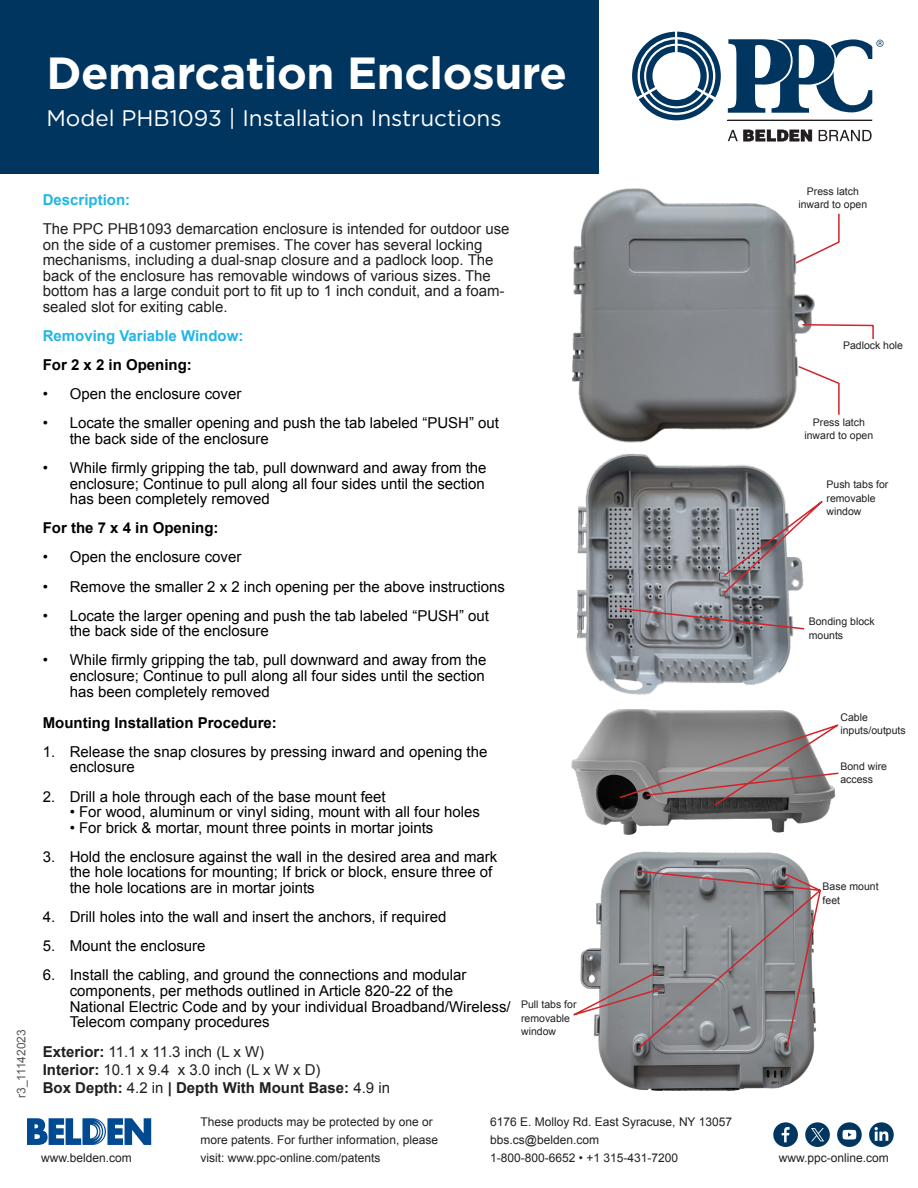
<style>
.page{position:relative;width:918px;height:1188px;background:#fff}
.page>*{position:absolute;margin:0;border:0;box-sizing:border-box;transform-origin:0 0}
.t1{font:700 45px "Gotham";letter-spacing:-.01em;color:#fff}
.t2{font:22.5px "Gotham";color:#fff}
.t3{font:15px/15.6px "Arial";color:#000}
.t4{font:15px/15.6px "Arial";color:#231f20}
.t5{font:700 15px "Arial";color:#000}
.t6{font:700 15px "Arial";color:#231f20}
.t7{font:700 15px "Arial";color:#20b7e5}
.t8{font:12px/18px "Arial";color:#231f20}
.t9{font:10.5px/13.5px "Arial";color:#231f20}
.s1{font-weight:700}
.s2{font-weight:400}
</style>
<div class="page">
<div style="left:0;top:0;width:598px;height:174px;background:#003560"></div>
<svg style="left:632px;top:32px;width:89px;height:88px"></svg>
<svg style="left:728px;top:39px;width:156px;height:74px"></svg>
<hr style="left:728px;top:120px;width:144px;height:1px;background:#231f20">
<svg style="left:728px;top:130px;width:84px;height:11px"></svg>
<svg style="left:819px;top:130px;width:53px;height:11px"></svg>
<svg style="left:27px;top:1118px;width:124px;height:27px"></svg>
<div style="left:773px;top:1122px;width:25px;height:25px;background:#003660;border-radius:50%"></div>
<svg style="left:782px;top:1127px;width:8px;height:15px"></svg>
<svg style="left:837px;top:1122px;width:25px;height:25px"></svg>
<div style="left:805px;top:1122px;width:25px;height:25px;background:#003660;border-radius:50%"></div>
<svg style="left:811px;top:1128px;width:13px;height:13px"></svg>
<svg style="left:869px;top:1122px;width:25px;height:25px"></svg>
<svg style="left:875px;top:1127px;width:13px;height:14px"></svg>
<svg style="left:843px;top:1130px;width:13px;height:10px"></svg>
<img style="left:572px;top:188px;width:243px;height:255px">
<img style="left:571px;top:710px;width:259px;height:125px">
<img style="left:599px;top:851px;width:215px;height:240px">
<svg style="left:794px;top:212px;width:46px;height:53px"></svg>
<img style="left:577px;top:453px;width:217px;height:242px">
<svg style="left:797px;top:365px;width:43px;height:51px"></svg>
<svg style="left:801px;top:323px;width:73px;height:17px"></svg>
<svg style="left:573px;top:869px;width:248px;height:181px;background:#989699"></svg>
<svg style="left:722px;top:483px;width:101px;height:113px"></svg>
<svg style="left:619px;top:607px;width:186px;height:23px;background:#8c858b"></svg>
<svg style="left:618px;top:720px;width:221px;height:87px;background:#8b8484"></svg>
<h1 class="t1" style="left:46px;top:43px;width:522px">Demarcation Enclosure</h1>
<h2 class="t2" style="left:46px;top:104px;width:457px">Model PHB1093 | Installation Instructions</h2>
<p class="t8" style="left:12px;top:1098px;width:70px;rotate:-90deg">r3_11142023</p>
<p class="t7" style="left:43px;top:190px;width:89px">Description:</p>
<p class="t4" style="left:43px;top:221px;width:468px">The PPC PHB1093 demarcation enclosure is intended for outdoor use on the side of a customer premises. The cover has several locking mechanisms, including a dual-snap closure and a padlock loop. The back of the enclosure has removable windows of various sizes. The bottom has a large conduit port to fit up to 1 inch conduit, and a foam&shy;sealed slot for exiting cable.</p>
<p class="t7" style="left:43px;top:326px;width:202px">Removing Variable Window:</p>
<p class="t5" style="left:43px;top:355px;width:151px">For 2 x 2 in Opening:</p>
<p class="t3" style="left:43px;top:386px;width:200px">• Open the enclosure cover</p>
<p class="t3" style="left:70px;top:415px;width:431px;text-indent:-27px">• Locate the smaller opening and push the tab labeled “PUSH” out the back side of the enclosure</p>
<p class="t3" style="left:70px;top:460px;width:418px;text-align:justify;text-indent:-27px">• While firmly gripping the tab, pull downward and away from the enclosure; Continue to pull along all four sides until the section has been completely removed</p>
<p class="t5" style="left:43px;top:518px;width:177px">For the 7 x 4 in Opening:</p>
<p class="t3" style="left:43px;top:550px;width:200px">• Open the enclosure cover</p>
<p class="t3" style="left:43px;top:579px;width:464px">• Remove the smaller 2 x 2 inch opening per the above instructions</p>
<p class="t3" style="left:70px;top:608px;width:421px;text-indent:-27px">• Locate the larger opening and push the tab labeled “PUSH” out the back side of the enclosure</p>
<p class="t3" style="left:70px;top:652px;width:418px;text-align:justify;text-indent:-27px">• While firmly gripping the tab, pull downward and away from the enclosure; Continue to pull along all four sides until the section has been completely removed</p>
<p class="t5" style="left:43px;top:713px;width:236px">Mounting Installation Procedure:</p>
<p class="t3" style="left:70px;top:744px;width:419px;text-indent:-27px">1. Release the snap closures by pressing inward and opening the enclosure</p>
<p class="t3" style="left:43px;top:789px;width:345px">2. Drill a hole through each of the base mount feet</p>
<p class="t3" style="left:70px;top:804px;width:412px">• For wood, aluminum or vinyl siding, mount with all four holes</p>
<p class="t3" style="left:70px;top:820px;width:365px">• For brick &amp; mortar, mount three points in mortar joints</p>
<p class="t3" style="left:70px;top:849px;width:429px;text-indent:-27px">3. Hold the enclosure against the wall in the desired area and mark the hole locations for mounting; If brick or block, ensure three of the hole locations are in mortar joints</p>
<p class="t3" style="left:43px;top:909px;width:405px">4. Drill holes into the wall and insert the anchors, if required</p>
<p class="t3" style="left:43px;top:938px;width:164px">5. Mount the enclosure</p>
<p class="t3" style="left:70px;top:967px;width:442px;text-indent:-27px">6. Install the cabling, and ground the connections and modular components, per methods outlined in Article 820-22 of the National Electric Code and by your individual Broadband/Wireless/ Telecom company procedures</p>
<p class="t4" style="left:43px;top:1043px;width:279px;line-height:18px"><span class="s1">Exterior:</span> 11.1 x 11.3 inch (L x W)<br><span class="s1">Interior:</span> 10.1 x 9.4 x 3.0 inch (L x W x D)</p>
<p class="t6" style="left:43px;top:1078px;width:349px">Box Depth: <span class="s2">4.2 in</span> | Depth With Mount Base: <span class="s2">4.9 in</span></p>
<p class="t9" style="left:521px;top:998px;width:57px">Pull tabs for removable</p>
<p class="t9" style="left:521px;top:1025px;width:37px">window</p>
<p class="t9" style="left:807px;top:185px;width:53px">Press latch</p>
<p class="t9" style="left:798px;top:198px;width:70px">inward to open</p>
<p class="t9" style="left:843px;top:339px;width:62px">Padlock hole</p>
<p class="t9" style="left:813px;top:416px;width:53px">Press latch</p>
<p class="t9" style="left:804px;top:429px;width:70px">inward to open</p>
<p class="t9" style="left:827px;top:478px;width:63px">Push tabs for removable</p>
<p class="t9" style="left:827px;top:505px;width:37px">window</p>
<p class="t9" style="left:809px;top:615px;width:67px">Bonding block</p>
<p class="t9" style="left:809px;top:628px;width:36px">mounts</p>
<p class="t9" style="left:840px;top:710px;width:29px">Cable</p>
<p class="t9" style="left:840px;top:724px;width:67px">inputs/outputs</p>
<p class="t9" style="left:840px;top:759px;width:48px">Bond wire</p>
<p class="t9" style="left:840px;top:773px;width:34px">access</p>
<p class="t9" style="left:823px;top:880px;width:58px">Base mount</p>
<p class="t9" style="left:823px;top:893px;width:19px">feet</p>
<p class="t8" style="left:201px;top:1113px;width:239px">These products may be protected by one or more patents. For further information, please visit: www.ppc-online.com/patents</p>
<p class="t8" style="left:490px;top:1113px;width:243px">6176 E. Molloy Rd. East Syracuse, NY 13057 bbs.cs@belden.com<br>1-800-800-6652 • +1 315-431-7200</p>
<p class="t8" style="left:41px;top:1149px;width:92px">www.belden.com</p>
<p class="t8" style="left:779px;top:1149px;width:112px">www.ppc-online.com</p>
</div>
